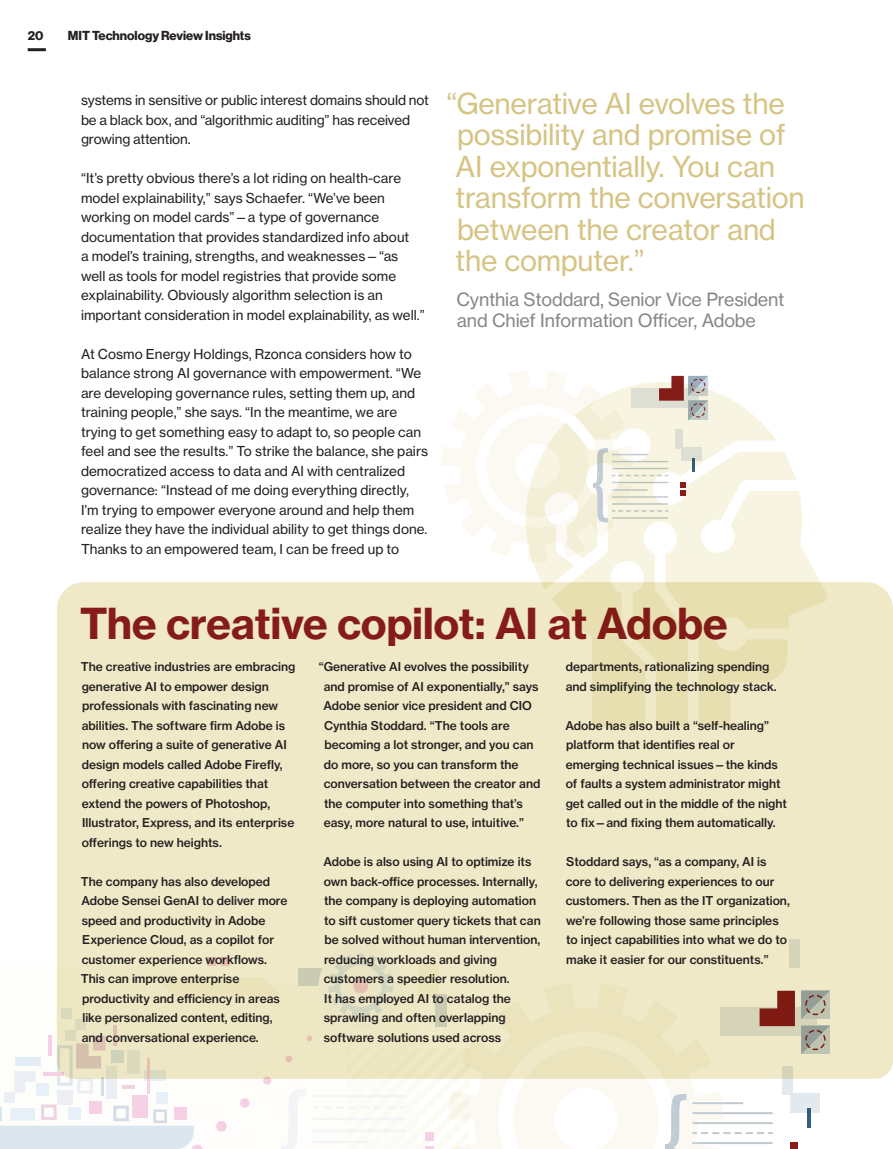
<style>
.page{position:relative;width:893px;height:1149px;background:#fff}
.page>*{position:absolute;margin:0;border:0;box-sizing:border-box;transform-origin:0 0}
.t1{font:42px "N Haas Grotesk TX Std 75 Bd";letter-spacing:-.01em;color:#8f1f21}
.t2{font:28.5px/31.5px "N Haas Grotesk TX Std 55 Rg";letter-spacing:-.01em;color:#d6c484}
.t3{font:18px/21px "N Haas Grotesk TX Std 55 Rg";letter-spacing:-.01em;color:#888787}
.t4{font:13.5px/19.5px "N Haas Grotesk TX Std 55 Rg";color:#231f20}
.t5{font:12.75px "N Haas Grotesk DS Std 75 Bd";color:#231f20}
.t6{font:12px/19.5px "N Haas Grotesk TX Pro 65 Md";color:#231f20}
</style>
<div class="page">
<hr style="left:28px;top:48px;width:18px;height:3px;background:#231f20">
<div style="left:57px;top:582px;width:836px;height:496px;background:#efe9c7"></div>
<svg style="left:524px;top:389px;width:304px;height:338px"></svg>
<svg style="left:469px;top:982px;width:254px;height:166px"></svg>
<svg style="left:513px;top:1046px;width:146px;height:102px"></svg>
<div style="left:721px;top:1007px;width:96px;height:28px;background:#d5d4b9"></div>
<div style="left:791px;top:1092px;width:29px;height:20px;background:#e4e9ee"></div>
<svg style="left:783px;top:1065px;width:10px;height:29px"></svg>
<div style="left:790px;top:939px;width:10px;height:28px;background:#d5d4b9"></div>
<hr style="left:807px;top:1107px;width:3px;height:20px;background:#365c7f">
<div style="left:790px;top:1142px;width:7px;height:6px;background:#881d19"></div>
<svg style="left:760px;top:990px;width:35px;height:35px"></svg>
<svg style="left:801px;top:1025px;width:29px;height:28px"></svg>
<svg style="left:801px;top:990px;width:29px;height:28px"></svg>
<svg style="left:692px;top:1141px;width:81px;height:2px"></svg>
<svg style="left:692px;top:1131px;width:81px;height:2px"></svg>
<svg style="left:692px;top:1121px;width:81px;height:2px"></svg>
<svg style="left:692px;top:1111px;width:81px;height:2px"></svg>
<svg style="left:692px;top:1101px;width:51px;height:2px"></svg>
<svg style="left:665px;top:1093px;width:21px;height:55px"></svg>
<div style="left:318px;top:943px;width:85px;height:84px;background:#eae5c4;border-radius:50%"></div>
<svg style="left:0;top:953px;width:469px;height:195px"></svg>
<svg style="left:442px;top:371px;width:266px;height:191px"></svg>
<p class="t5" style="left:28px;top:28px;width:17px">20</p>
<p class="t5" style="left:68px;top:28px;width:184px">MIT Technology Review Insights</p>
<p class="t4" style="left:81px;top:90px;width:349px">systems in sensitive or public interest domains should not be a black box, and “algorithmic auditing” has received growing attention.</p>
<p class="t4" style="left:81px;top:168px;width:345px">“It’s pretty obvious there’s a lot riding on health-care model explainability,” says Schaefer. “We’ve been working on model cards”—a type of governance documentation that provides standardized info about<br>a model’s training, strengths, and weaknesses—“as well as tools for model registries that provide some explainability. Obviously algorithm selection is an important consideration in model explainability, as well.”</p>
<p class="t4" style="left:81px;top:344px;width:349px">At Cosmo Energy Holdings, Rzonca considers how to balance strong AI governance with empowerment. “We are developing governance rules, setting them up, and training people,” she says. “In the meantime, we are trying to get something easy to adapt to, so people can feel and see the results.” To strike the balance, she pairs democratized access to data and AI with centralized governance: “Instead of me doing everything directly, I’m trying to empower everyone around and help them realize they have the individual ability to get things done.<br>Thanks to an empowered team, I can be freed up to</p>
<h2 class="t2" style="left:455px;top:88px;width:351px;text-indent:-9px">“Generative AI evolves the possibility and promise of<br>AI exponentially. You can transform the conversation between the creator and the computer.”</h2>
<h3 class="t3" style="left:457px;top:289px;width:329px">Cynthia Stoddard, Senior Vice President and Chief Information Officer, Adobe</h3>
<h1 class="t1" style="left:79px;top:596px;width:650px">The creative copilot: AI at Adobe</h1>
<p class="t6" style="left:81px;top:656px;width:216px">The creative industries are embracing generative AI to empower design professionals with fascinating new abilities. The software firm Adobe is now offering a suite of generative AI design models called Adobe Firefly, offering creative capabilities that extend the powers of Photoshop, Illustrator, Express, and its enterprise offerings to new heights.</p>
<p class="t6" style="left:81px;top:871px;width:208px">The company has also developed Adobe Sensei GenAI to deliver more speed and productivity in Adobe Experience Cloud, as a copilot for customer experience workflows.<br>This can improve enterprise productivity and efficiency in areas like personalized content, editing, and conversational experience.</p>
<p class="t6" style="left:324px;top:656px;width:218px;text-indent:-5px">“Generative AI evolves the possibility and promise of AI exponentially,” says Adobe senior vice president and CIO Cynthia Stoddard. “The tools are becoming a lot stronger, and you can do more, so you can transform the conversation between the creator and the computer into something that’s easy, more natural to use, intuitive.”</p>
<p class="t6" style="left:324px;top:851px;width:219px">Adobe is also using AI to optimize its own back-office processes. Internally, the company is deploying automation to sift customer query tickets that can be solved without human intervention, reducing workloads and giving customers a speedier resolution.<br>It has employed AI to catalog the sprawling and often overlapping software solutions used across</p>
<p class="t6" style="left:566px;top:656px;width:213px">departments, rationalizing spending and simplifying the technology stack.</p>
<p class="t6" style="left:565px;top:715px;width:223px">Adobe has also built a “self-healing” platform that identifies real or emerging technical issues—the kinds of faults a system administrator might get called out in the middle of the night to fix—and fixing them automatically.</p>
<p class="t6" style="left:566px;top:851px;width:226px">Stoddard says, “as a company, AI is core to delivering experiences to our customers. Then as the IT organization, we’re following those same principles to inject capabilities into what we do to make it easier for our constituents.”</p>
</div>
